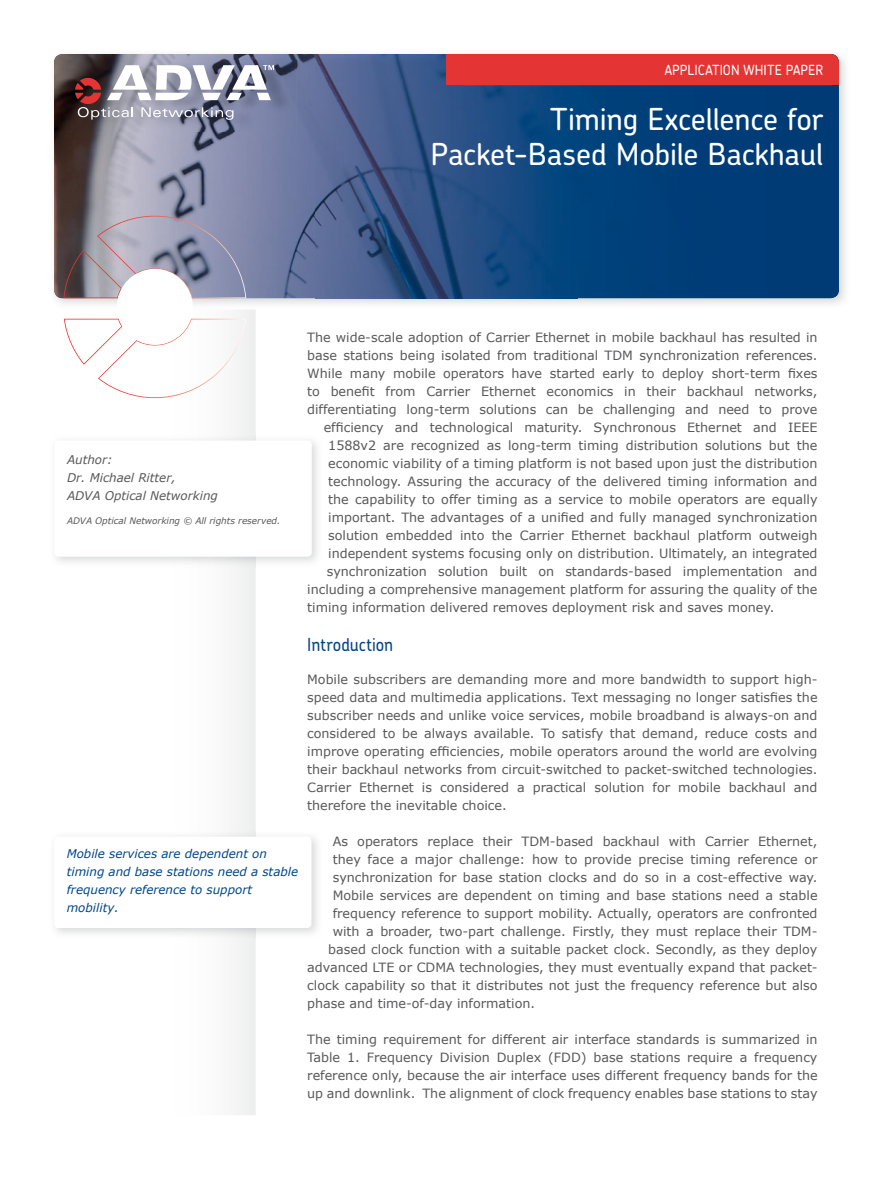
<style>
.page{position:relative;width:893px;height:1188px;background:#fff}
.page>*{position:absolute;margin:0;border:0;box-sizing:border-box;transform-origin:0 0}
.t1{font:500 30.3px/35px "Chevin";letter-spacing:-.005em;color:#fff;text-align:right}
.t2{font:500 18px "Chevin";color:#004588;scale:.92 1}
.t3{font:500 13.95px "Chevin";letter-spacing:.005em;color:#fff;scale:.92 1}
.t4{font:12.75px/18px "Verdana";color:#58585a;text-align:justify}
.t5{font:italic 12px/18px "Verdana";color:#004588}
.t6{font:italic 12px/18px "Verdana";color:#58585a}
.t7{font:italic 9px "Verdana";color:#58585a}
</style>
<div class="page">
<img style="left:56px;top:56px;width:789px;height:248px">
<img style="left:54px;top:54px;width:785px;height:244px">
<div style="left:456px;top:54px;width:383px;height:31px;background:#e53434;border-radius:9px"></div>
<div style="left:447px;top:67px;width:392px;height:18px;background:#e53434"></div>
<div style="left:447px;top:54px;width:38px;height:19px;background:#e53434"></div>
<img style="left:81px;top:61px;width:215px;height:71px">
<svg style="left:75px;top:65px;width:199px;height:55px"></svg>
<svg style="left:151px;top:310px;width:105px;height:805px"></svg>
<img style="left:142px;top:435px;width:114px;height:133px">
<div style="left:54px;top:441px;width:258px;height:116px;background:#fff;border-radius:4px"></div>
<svg style="left:64px;top:216px;width:182px;height:182px"></svg>
<div style="left:117px;top:269px;width:76px;height:76px;background:#fff;border-radius:50%"></div>
<img style="left:56px;top:837px;width:262px;height:97px">
<img style="left:142px;top:832px;width:114px;height:107px">
<div style="left:54px;top:837px;width:257px;height:91px;background:#fff;border-radius:4px"></div>
<p class="t3" style="left:665px;top:61px;width:174px">APPLICATION WHITE PAPER</p>
<h1 class="t1" style="left:431px;top:101px;width:394px">Timing Excellence for<br>Packet-Based Mobile Backhaul</h1>
<p class="t6" style="left:67px;top:450px;width:152px">Author:<br>Dr. Michael Ritter,<br>ADVA Optical Networking</p>
<p class="t7" style="left:67px;top:515px;width:215px">ADVA Optical Networking © All rights reserved.</p>
<p class="t5" style="left:67px;top:845px;width:233px">Mobile services are dependent on timing and base stations need a stable frequency reference to support mobility.</p>
<p class="t4" style="left:307px;top:328px;width:512px">The wide-scale adoption of Carrier Ethernet in mobile backhaul has resulted in</p>
<p class="t4" style="left:307px;top:346px;width:512px">base stations being isolated from traditional TDM synchronization references.</p>
<p class="t4" style="left:307px;top:364px;width:512px">While many mobile operators have started early to deploy short-term fixes</p>
<p class="t4" style="left:307px;top:382px;width:512px">to benefit from Carrier Ethernet economics in their backhaul networks,</p>
<p class="t4" style="left:307px;top:400px;width:512px">differentiating long-term solutions can be challenging and need to prove</p>
<p class="t4" style="left:324px;top:418px;width:495px">efficiency and technological maturity. Synchronous Ethernet and IEEE</p>
<p class="t4" style="left:328px;top:436px;width:491px">1588v2 are recognized as long-term timing distribution solutions but the</p>
<p class="t4" style="left:328px;top:454px;width:491px">economic viability of a timing platform is not based upon just the distribution</p>
<p class="t4" style="left:328px;top:472px;width:491px">technology. Assuring the accuracy of the delivered timing information and</p>
<p class="t4" style="left:328px;top:490px;width:491px">the capability to offer timing as a service to mobile operators are equally</p>
<p class="t4" style="left:328px;top:508px;width:491px">important. The advantages of a unified and fully managed synchronization</p>
<p class="t4" style="left:328px;top:526px;width:491px">solution embedded into the Carrier Ethernet backhaul platform outweigh</p>
<p class="t4" style="left:328px;top:544px;width:491px">independent systems focusing only on distribution. Ultimately, an integrated</p>
<p class="t4" style="left:327px;top:562px;width:492px">synchronization solution built on standards-based implementation and</p>
<p class="t4" style="left:307px;top:580px;width:512px">including a comprehensive management platform for assuring the quality of the</p>
<p class="t4" style="left:307px;top:598px;width:469px">timing information delivered removes deployment risk and saves money.</p>
<h2 class="t2" style="left:307px;top:633px;width:95px">Introduction</h2>
<p class="t4" style="left:307px;top:670px;width:512px">Mobile subscribers are demanding more and more bandwidth to support high&shy;speed data and multimedia applications. Text messaging no longer satisfies the subscriber needs and unlike voice services, mobile broadband is always-on and considered to be always available. To satisfy that demand, reduce costs and improve operating efficiencies, mobile operators around the world are evolving their backhaul networks from circuit-switched to packet-switched technologies.<br>Carrier Ethernet is considered a practical solution for mobile backhaul and therefore the inevitable choice.</p>
<p class="t4" style="left:333px;top:832px;width:486px">As operators replace their TDM-based backhaul with Carrier Ethernet,</p>
<p class="t4" style="left:333px;top:850px;width:486px">they face a major challenge: how to provide precise timing reference or</p>
<p class="t4" style="left:333px;top:868px;width:486px">synchronization for base station clocks and do so in a cost-effective way.</p>
<p class="t4" style="left:333px;top:886px;width:486px">Mobile services are dependent on timing and base stations need a stable</p>
<p class="t4" style="left:333px;top:904px;width:486px">frequency reference to support mobility. Actually, operators are confronted</p>
<p class="t4" style="left:333px;top:922px;width:486px">with a broader, two-part challenge. Firstly, they must replace their TDM-</p>
<p class="t4" style="left:328px;top:940px;width:491px">based clock function with a suitable packet clock. Secondly, as they deploy</p>
<p class="t4" style="left:307px;top:958px;width:512px">advanced LTE or CDMA technologies, they must eventually expand that packet-</p>
<p class="t4" style="left:307px;top:976px;width:512px">clock capability so that it distributes not just the frequency reference but also</p>
<p class="t4" style="left:307px;top:994px;width:229px">phase and time-of-day information.</p>
<p class="t4" style="left:307px;top:1030px;width:512px">The timing requirement for different air interface standards is summarized in Table 1. Frequency Division Duplex (FDD) base stations require a frequency reference only, because the air interface uses different frequency bands for the up and downlink. The alignment of clock frequency enables base stations to stay</p>
</div>
